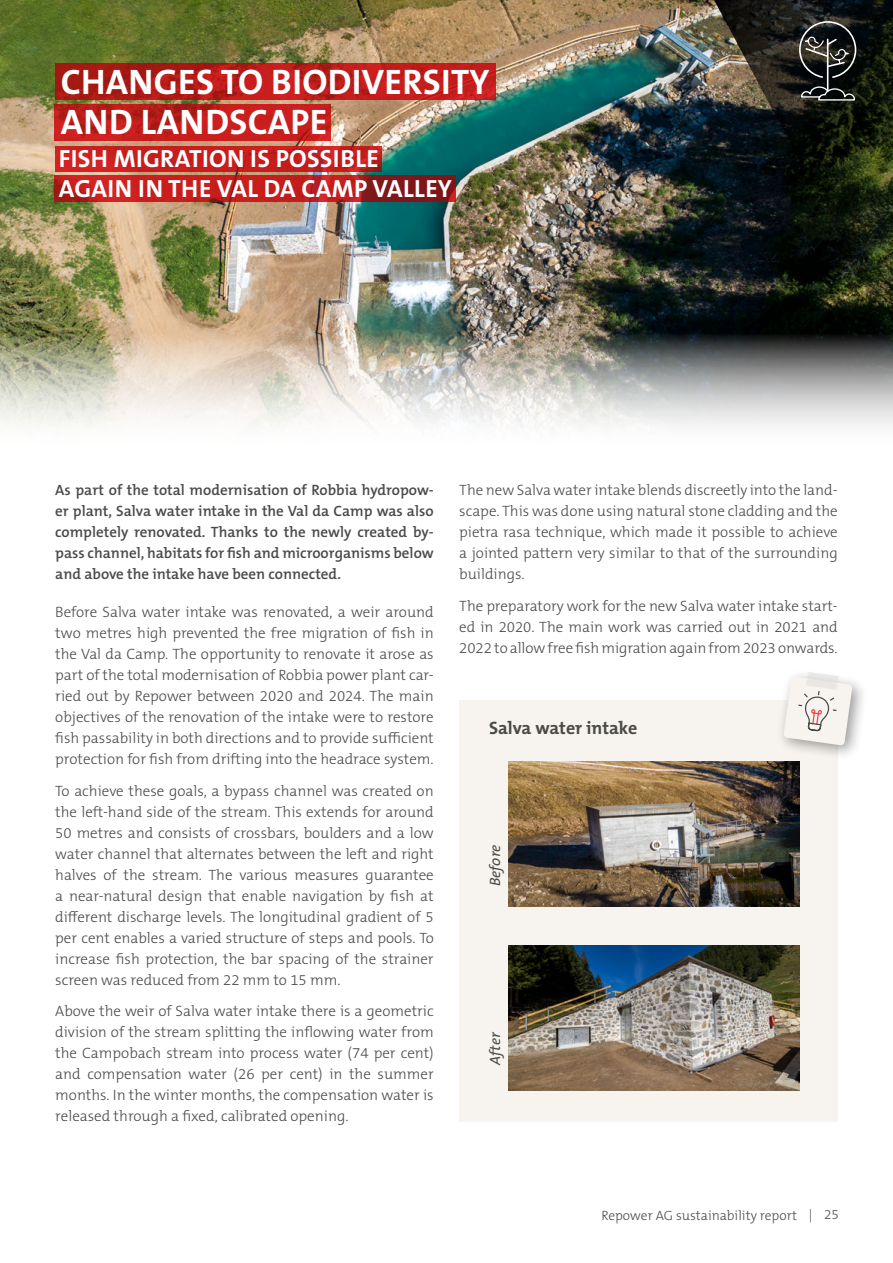
<style>
.page{position:relative;width:893px;height:1263px;background:#fff}
.page>*{position:absolute;margin:0;border:0;box-sizing:border-box;transform-origin:0 0}
.t1{font:700 35.7px/40.5px "The Mix B W7";letter-spacing:.01em;color:#fff}
.t2{font:700 24.9px/30px "The Mix B W7";letter-spacing:.015em;color:#fff}
.t3{font:700 18px "The Mix B W7";letter-spacing:-.005em;color:#4a4a49}
.t4{font:300 15px/21px "The Mix B W3";color:#4a4a49;text-align:justify}
.t5{font:600 15px/21px "The Mix B W6";color:#4a4a49;text-align:justify}
.t6{font:italic 15px "The Mix B W5 Plain";letter-spacing:.01em;color:#4a4a49}
.t7{font:300 13.5px "The Mix B W3";color:#4a4a49}
</style>
<div class="page">
<img style="left:0;top:0;width:712px;height:333px">
<div style="left:459px;top:700px;width:379px;height:421px;background:#f7f4ef"></div>
<svg style="left:55px;top:146px;width:327px;height:26px;background:#c71e1d"></svg>
<svg style="left:55px;top:175px;width:401px;height:27px;background:#b51c1c"></svg>
<svg style="left:55px;top:64px;width:441px;height:36px;background:#b91c19"></svg>
<svg style="left:55px;top:104px;width:276px;height:37px;background:#c21d1b"></svg>
<img style="left:0;top:333px;width:893px;height:94px">
<img style="left:508px;top:762px;width:291px;height:145px">
<img style="left:508px;top:945px;width:291px;height:145px">
<svg style="left:712px;top:0;width:181px;height:336px;background:#181d15"></svg>
<svg style="left:800px;top:86px;width:56px;height:15px"></svg>
<hr style="left:827px;top:39px;width:1px;height:51px;background:#fff">
<svg style="left:798px;top:20px;width:59px;height:59px;background:#373a38"></svg>
<div style="left:776px;top:669px;width:92px;height:92px;background:#000;opacity:.4"></div>
<svg style="left:783px;top:672px;width:69px;height:73px"></svg>
<h1 class="t1" style="left:61px;top:62px;width:430px">CHANGES TO BIODIVERSITY<br>AND LANDSCAPE</h1>
<h2 class="t2" style="left:59px;top:144px;width:394px">FISH MIGRATION IS POSSIBLE<br>AGAIN IN THE VAL DA CAMP VALLEY</h2>
<p class="t5" style="left:55px;top:479px;width:380px">As part of the total modernisation of Robbia hydropow&shy;er plant, Salva water intake in the Val da Camp was also completely renovated. Thanks to the newly created by&shy;pass channel, habitats for fish and microorganisms below and above the intake have been connected.</p>
<p class="t4" style="left:55px;top:602px;width:380px">Before Salva water intake was renovated, a weir around two metres high prevented the free migration of fish in the Val da Camp. The opportunity to renovate it arose as part of the total modernisation of Robbia power plant car&shy;ried out by Repower between 2020 and 2024. The main objectives of the renovation of the intake were to restore fish passability in both directions and to provide sufficient protection for fish from drifting into the headrace system.</p>
<p class="t4" style="left:55px;top:780px;width:380px">To achieve these goals, a bypass channel was created on the left-hand side of the stream. This extends for around 50 metres and consists of crossbars, boulders and a low water channel that alternates between the left and right halves of the stream. The various measures guarantee a near-natural design that enable navigation by fish at different discharge levels. The longitudinal gradient of 5 per cent enables a varied structure of steps and pools. To increase fish protection, the bar spacing of the strainer screen was reduced from 22 mm to 15 mm.</p>
<p class="t4" style="left:55px;top:1001px;width:380px">Above the weir of Salva water intake there is a geometric division of the stream splitting the inflowing water from the Campobach stream into process water (74 per cent) and compensation water (26 per cent) in the summer months. In the winter months, the compensation water is released through a fixed, calibrated opening.</p>
<p class="t4" style="left:459px;top:480px;width:380px">The new Salva water intake blends discreetly into the land&shy;scape. This was done using natural stone cladding and the pietra rasa technique, which made it possible to achieve a jointed pattern very similar to that of the surrounding buildings.</p>
<p class="t4" style="left:459px;top:595px;width:380px">The preparatory work for the new Salva water intake start&shy;ed in 2020. The main work was carried out in 2021 and 2022 to allow free fish migration again from 2023 onwards.</p>
<p class="t3" style="left:489px;top:716px;width:150px">Salva water intake</p>
<p class="t6" style="left:486px;top:886px;width:43px;rotate:-90deg">Before</p>
<p class="t6" style="left:486px;top:1065px;width:35px;rotate:-90deg">After</p>
<p class="t7" style="left:601px;top:1207px;width:239px">Repower AG sustainability report | 25</p>
</div>
